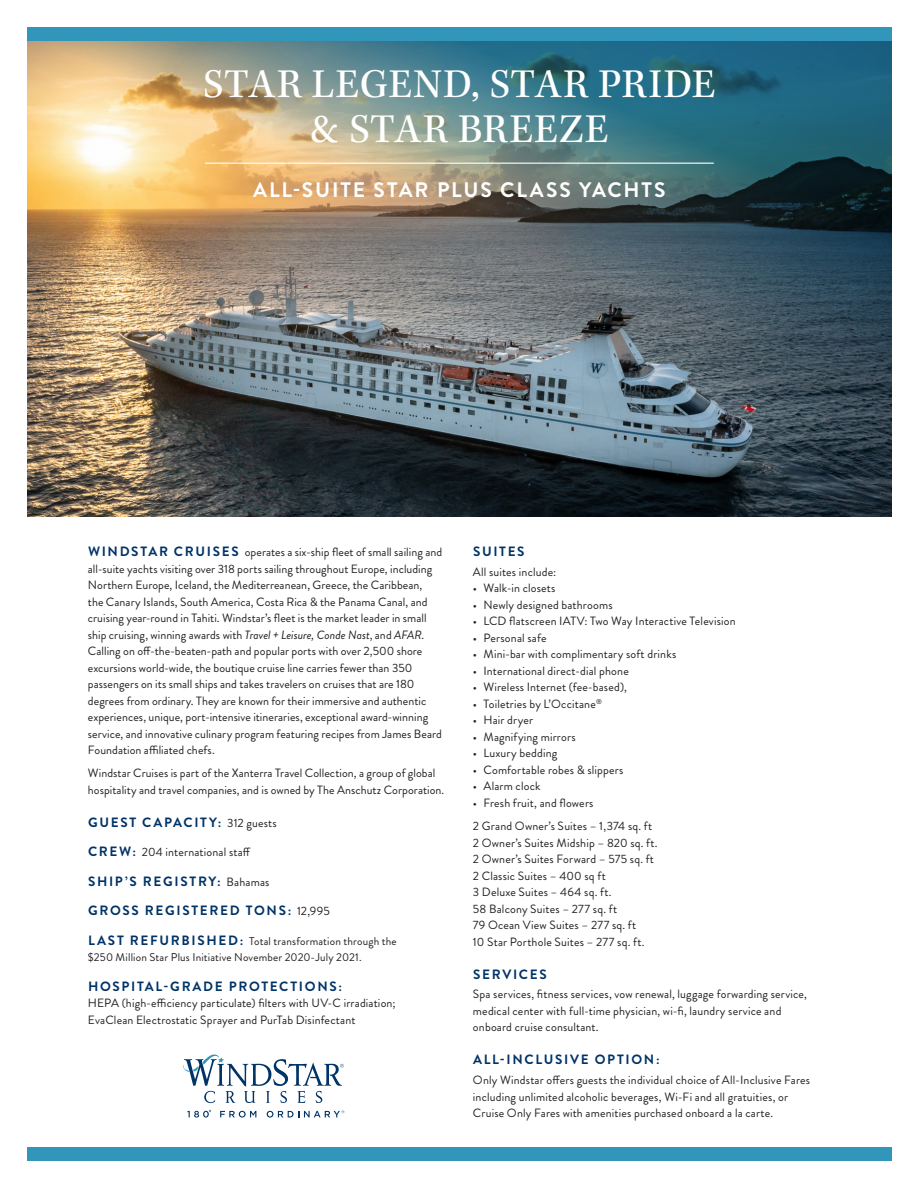
<style>
.page{position:relative;width:918px;height:1188px;background:#fff}
.page>*{position:absolute;margin:0;border:0;box-sizing:border-box;transform-origin:0 0}
.WS_Second_Head_Blue{font:42px/45px "Kepler Std";letter-spacing:.02em;color:#fff;text-align:center}
.WS_Second_Head_Blue-2{font:700 21px "Brandon Grotesque";letter-spacing:.09em;color:#fff}
.t1{font:700 13.5px "Brandon Grotesque";letter-spacing:.125em;color:#003367}
.indent{font:12px/16.5px "Brandon Grotesque";letter-spacing:.01em;color:#231f20}
.t2{font:11.25px/16.5px "Brandon Grotesque";letter-spacing:.015em;color:#231f20}
.s1{font-weight:700;font-size:13.5px;color:#003367}
.s2{font-style:italic}
.s3{font-weight:400;font-size:12px;color:#231f20}
</style>
<div class="page">
<img style="left:27px;top:415px;width:865px;height:101px">
<img style="left:27px;top:40px;width:865px;height:375px">
<div style="left:27px;top:1148px;width:865px;height:13px;background:#3295ba"></div>
<div style="left:27px;top:27px;width:865px;height:13px;background:#3295ba"></div>
<hr style="left:205px;top:163px;width:509px;height:1px;background:#fff">
<svg style="left:183px;top:1054px;width:161px;height:49px"></svg>
<svg style="left:187px;top:1110px;width:24px;height:8px"></svg>
<svg style="left:220px;top:1111px;width:36px;height:7px"></svg>
<svg style="left:267px;top:1110px;width:77px;height:8px"></svg>
<p class="WS_Second_Head_Blue" style="left:203px;top:63px;width:514px">STAR LEGEND, STAR PRIDE &amp; STAR BREEZE</p>
<p class="WS_Second_Head_Blue-2" style="left:253px;top:175px;width:414px">ALL-SUITE STAR PLUS CLASS YACHTS</p>
<p class="indent" style="left:88px;top:544px;width:356px"><span class="s1">WINDSTAR CRUISES</span> operates a six-ship fleet of small sailing and all-suite yachts visiting over 318 ports sailing throughout Europe, including Northern Europe, Iceland, the Mediterreanean, Greece, the Caribbean,<br>the Canary Islands, South America, Costa Rica &amp; the Panama Canal, and cruising year-round in Tahiti. Windstar’s fleet is the market leader in small ship cruising, winning awards with <span class="s2">Travel + Leisure, Conde Nast</span>, and <span class="s2">AFAR</span>.<br>Calling on off-the-beaten-path and popular ports with over 2,500 shore excursions world-wide, the boutique cruise line carries fewer than 350 passengers on its small ships and takes travelers on cruises that are 180 degrees from ordinary. They are known for their immersive and authentic experiences, unique, port-intensive itineraries, exceptional award-winning service, and innovative culinary program featuring recipes from James Beard Foundation affiliated chefs.</p>
<p class="indent" style="left:88px;top:765px;width:358px">Windstar Cruises is part of the Xanterra Travel Collection, a group of global hospitality and travel companies, and is owned by The Anschutz Corporation.</p>
<p class="t1" style="left:88px;top:813px;width:190px">GUEST CAPACITY: <span class="s3">312 guests</span></p>
<p class="indent" style="left:88px;top:844px;width:164px"><span class="s1">CREW:</span> 204 international staff</p>
<p class="t1" style="left:88px;top:872px;width:183px">SHIP’S REGISTRY: <span class="s3">Bahamas</span></p>
<p class="t1" style="left:88px;top:901px;width:243px">GROSS REGISTERED TONS: <span class="s3">12,995</span></p>
<p class="t2" style="left:88px;top:933px;width:310px"><span class="s1">LAST REFURBISHED:</span> Total transformation through the $250 Million Star Plus Initiative November 2020-July 2021.</p>
<p class="t1" style="left:88px;top:977px;width:256px">HOSPITAL-GRADE PROTECTIONS:</p>
<p class="indent" style="left:88px;top:995px;width:309px">HEPA (high-efficiency particulate) filters with UV-C irradiation;<br>EvaClean Electrostatic Sprayer and PurTab Disinfectant</p>
<p class="t1" style="left:473px;top:542px;width:53px">SUITES</p>
<p class="indent" style="left:473px;top:564px;width:85px">All suites include:</p>
<p class="indent" style="left:473px;top:580px;width:84px">• Walk-in closets</p>
<p class="indent" style="left:473px;top:597px;width:141px">• Newly designed bathrooms</p>
<p class="indent" style="left:473px;top:613px;width:264px">• LCD flatscreen IATV: Two Way Interactive Television</p>
<p class="indent" style="left:473px;top:630px;width:75px">• Personal safe</p>
<p class="indent" style="left:473px;top:646px;width:205px">• Mini-bar with complimentary soft drinks</p>
<p class="indent" style="left:473px;top:663px;width:157px">• International direct-dial phone</p>
<p class="indent" style="left:473px;top:679px;width:155px">• Wireless Internet (fee-based),</p>
<p class="indent" style="left:473px;top:696px;width:130px">• Toiletries by L’Occitane<sup>®</sup></p>
<p class="indent" style="left:473px;top:712px;width:62px">• Hair dryer</p>
<p class="indent" style="left:473px;top:729px;width:104px">• Magnifying mirrors</p>
<p class="indent" style="left:473px;top:745px;width:86px">• Luxury bedding</p>
<p class="indent" style="left:473px;top:762px;width:152px">• Comfortable robes &amp; slippers</p>
<p class="indent" style="left:473px;top:778px;width:69px">• Alarm clock</p>
<p class="indent" style="left:473px;top:795px;width:122px">• Fresh fruit, and flowers</p>
<p class="indent" style="left:473px;top:818px;width:181px">2 Grand Owner’s Suites – 1,374 sq. ft</p>
<p class="indent" style="left:473px;top:835px;width:186px">2 Owner’s Suites Midship – 820 sq. ft.</p>
<p class="indent" style="left:473px;top:851px;width:183px">2 Owner’s Suites Forward – 575 sq. ft</p>
<p class="indent" style="left:473px;top:868px;width:134px">2 Classic Suites – 400 sq ft</p>
<p class="indent" style="left:473px;top:884px;width:140px">3 Deluxe Suites – 464 sq. ft.</p>
<p class="indent" style="left:473px;top:901px;width:146px">58 Balcony Suites – 277 sq. ft</p>
<p class="indent" style="left:473px;top:917px;width:165px">79 Ocean View Suites – 277 sq. ft</p>
<p class="indent" style="left:473px;top:934px;width:173px">10 Star Porthole Suites – 277 sq. ft.</p>
<p class="t1" style="left:473px;top:965px;width:75px">SERVICES</p>
<p class="indent" style="left:473px;top:986px;width:336px">Spa services, fitness services, vow renewal, luggage forwarding service, medical center with full-time physician, wi-fi, laundry service and onboard cruise consultant.</p>
<p class="t1" style="left:473px;top:1050px;width:188px">ALL-INCLUSIVE OPTION:</p>
<p class="indent" style="left:473px;top:1072px;width:339px">Only Windstar offers guests the individual choice of All-Inclusive Fares including unlimited alcoholic beverages, Wi-Fi and all gratuities, or<br>Cruise Only Fares with amenities purchased onboard a la carte.</p>
</div>
